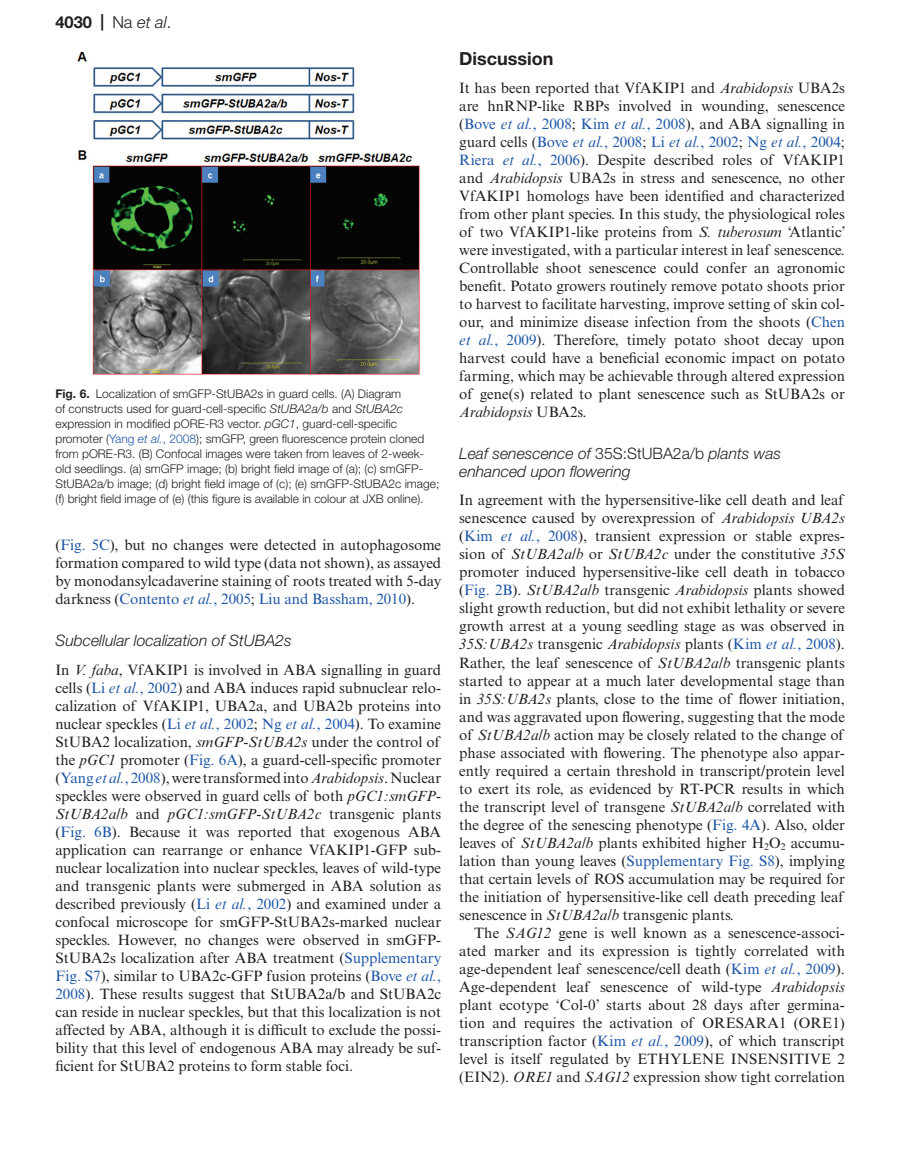
<style>
.page{position:relative;width:897px;height:1165px;background:#fff}
.page>*{position:absolute;margin:0;border:0;box-sizing:border-box;transform-origin:0 0}
.t1{font:700 18px "Helvetica Neue LT Std";color:#231f20}
.t2{font:700 16.5px "Helvetica Neue LT Std";color:#231f20}
.t3{font:italic 300 15.75px/18px "Helvetica Neue LT Std";color:#231f20}
.t4{font:15px/18px "Times New Roman MT Std";color:#231f20;text-align:justify}
.t5{font:300 12px/15px "Helvetica Neue LT Std";color:#231f20}
.s1{font-weight:300}
.s2{font-weight:300;font-style:italic}
.s3{font-weight:700}
.s4{font-style:italic}
.s5{color:#1e56a6}
.s6{font-style:italic;color:#1e56a6}
.s7{font-style:normal}
</style>
<div class="page">
<img style="left:77px;top:52px;width:342px;height:322px">
<p class="t2" style="left:55px;top:12px;width:117px">4030 | <span class="s1">Na</span> <span class="s2">et al</span><span class="s1">.</span></p>
<p class="t5" style="left:55px;top:386px;width:385px"><span class="s3">Fig. 6.</span> Localization of smGFP-StUBA2s in guard cells. (A) Diagram<br>of constructs used for guard-cell-specific <span class="s4">StUBA2a/b</span> and <span class="s4">StUBA2c </span>expression in modified pORE-R3 vector. <span class="s4">pGC1</span>, guard-cell-specific promoter (<span class="s5">Yang</span> <span class="s6">et al.</span><span class="s5">, 2008</span>); smGFP, green fluorescence protein cloned from pORE-R3. (B) Confocal images were taken from leaves of 2-week&shy;old seedlings. (a) smGFP image; (b) bright field image of (a); (c) smGFP-StUBA2a/b image; (d) bright field image of (c); (e) smGFP-StUBA2c image; (f) bright field image of (e) (this figure is available in colour at JXB online).</p>
<p class="t4" style="left:55px;top:536px;width:387px">(<span class="s5">Fig. 5C</span>), but no changes were detected in autophagosome formation compared to wild type (data not shown), as assayed by monodansylcadaverine staining of roots treated with 5-day darkness (<span class="s5">Contento</span> <span class="s6">et al.</span><span class="s5">, 2005</span>; <span class="s5">Liu and Bassham, 2010</span>).</p>
<p class="t3" style="left:55px;top:631px;width:238px">Subcellular localization of StUBA2s</p>
<p class="t4" style="left:55px;top:660px;width:387px">In <span class="s4">V. faba</span>, VfAKIP1 is involved in ABA signalling in guard cells (<span class="s5">Li</span> <span class="s6">et al.</span><span class="s5">, 2002</span>) and ABA induces rapid subnuclear relo&shy;calization of VfAKIP1, UBA2a, and UBA2b proteins into nuclear speckles (<span class="s5">Li</span> <span class="s6">et al.</span><span class="s5">, 2002</span>; <span class="s5">Ng</span> <span class="s6">et al.</span><span class="s5">, 2004</span>). To examine StUBA2 localization, <span class="s4">smGFP-StUBA2s</span> under the control of the <span class="s4">pGC1</span> promoter (<span class="s5">Fig. 6A</span>), a guard-cell-specific promoter (<span class="s5">Yang</span> <span class="s6">et al.</span><span class="s5">, 2008</span>), were transformed into <span class="s4">Arabidopsis</span>. Nuclear speckles were observed in guard cells of both <span class="s4">pGC1:smGFP-StUBA2a/b</span> and <span class="s4">pGC1:smGFP</span>-<span class="s4">StUBA2c</span> transgenic plants (<span class="s5">Fig. 6B</span>). Because it was reported that exogenous ABA application can rearrange or enhance VfAKIP1-GFP sub&shy;nuclear localization into nuclear speckles, leaves of wild-type and transgenic plants were submerged in ABA solution as described previously (<span class="s5">Li</span> <span class="s6">et al.</span><span class="s5">, 2002</span>) and examined under a confocal microscope for smGFP-StUBA2s-marked nuclear speckles. However, no changes were observed in smGFP-StUBA2s localization after ABA treatment (<span class="s5">Supplementary Fig. S7</span>), similar to UBA2c-GFP fusion proteins (<span class="s5">Bove</span> <span class="s6">et al.</span><span class="s5">, 2008</span>). These results suggest that StUBA2a/b and StUBA2c can reside in nuclear speckles, but that this localization is not affected by ABA, although it is difficult to exclude the possi&shy;bility that this level of endogenous ABA may already be suf&shy;ficient for StUBA2 proteins to form stable foci.</p>
<p class="t1" style="left:459px;top:47px;width:96px">Discussion</p>
<p class="t4" style="left:459px;top:79px;width:388px">It has been reported that VfAKIP1 and <span class="s4">Arabidopsis</span> UBA2s are hnRNP-like RBPs involved in wounding, senescence (<span class="s5">Bove</span> <span class="s6">et al.</span><span class="s5">, 2008</span>; <span class="s5">Kim</span> <span class="s6">et al.</span><span class="s5">, 2008</span>), and ABA signalling in guard cells (<span class="s5">Bove</span> <span class="s6">et al.</span><span class="s5">, 2008</span>; <span class="s5">Li</span> <span class="s6">et al.</span><span class="s5">, 2002</span>; <span class="s5">Ng</span> <span class="s6">et al.</span><span class="s5">, 2004</span>; <span class="s5">Riera</span> <span class="s6">et al.</span><span class="s5">, 2006</span>). Despite described roles of VfAKIP1 and <span class="s4">Arabidopsis</span> UBA2s in stress and senescence, no other VfAKIP1 homologs have been identified and characterized from other plant species. In this study, the physiological roles of two VfAKIP1-like proteins from <span class="s4">S. tuberosum</span> ‘Atlantic’ were investigated, with a particular interest in leaf senescence.<br>Controllable shoot senescence could confer an agronomic benefit. Potato growers routinely remove potato shoots prior to harvest to facilitate harvesting, improve setting of skin col&shy;our, and minimize disease infection from the shoots (<span class="s5">Chen </span><span class="s6">et al.</span><span class="s5">, 2009</span>). Therefore, timely potato shoot decay upon harvest could have a beneficial economic impact on potato farming, which may be achievable through altered expression of gene(s) related to plant senescence such as StUBA2s or <span class="s4">Arabidopsis</span> UBA2s.</p>
<p class="t3" style="left:459px;top:444px;width:323px">Leaf senescence of <span class="s7">35S:StUBA2a/b</span> plants was enhanced upon flowering</p>
<p class="t4" style="left:459px;top:491px;width:387px">In agreement with the hypersensitive-like cell death and leaf senescence caused by overexpression of <span class="s4">Arabidopsis UBA2s </span>(<span class="s5">Kim</span> <span class="s6">et al.</span><span class="s5">, 2008</span>), transient expression or stable expres&shy;sion of <span class="s4">StUBA2a/b</span> or <span class="s4">StUBA2c</span> under the constitutive <span class="s4">35S </span>promoter induced hypersensitive-like cell death in tobacco (<span class="s5">Fig. 2B</span>). <span class="s4">StUBA2a/b</span> transgenic <span class="s4">Arabidopsis</span> plants showed slight growth reduction, but did not exhibit lethality or severe growth arrest at a young seedling stage as was observed in <span class="s4">35S:UBA2s</span> transgenic <span class="s4">Arabidopsis</span> plants (<span class="s5">Kim</span> <span class="s6">et al.</span><span class="s5">, 2008</span>).<br>Rather, the leaf senescence of <span class="s4">StUBA2a/b</span> transgenic plants started to appear at a much later developmental stage than in <span class="s4">35S:UBA2s</span> plants, close to the time of flower initiation, and was aggravated upon flowering, suggesting that the mode of <span class="s4">StUBA2a/b</span> action may be closely related to the change of phase associated with flowering. The phenotype also appar&shy;ently required a certain threshold in transcript/protein level to exert its role, as evidenced by RT-PCR results in which the transcript level of transgene <span class="s4">StUBA2a/b</span> correlated with the degree of the senescing phenotype (<span class="s5">Fig. 4A</span>). Also, older leaves of <span class="s4">StUBA2a/b</span> plants exhibited higher H<sub>2</sub>O<sub>2</sub> accumu&shy;lation than young leaves (<span class="s5">Supplementary Fig. S8</span>), implying that certain levels of ROS accumulation may be required for the initiation of hypersensitive-like cell death preceding leaf senescence in <span class="s4">StUBA2a/b</span> transgenic plants.</p>
<p class="t4" style="left:459px;top:923px;width:387px;text-indent:15px">The <span class="s4">SAG12</span> gene is well known as a senescence-associ&shy;ated marker and its expression is tightly correlated with age-dependent leaf senescence/cell death (<span class="s5">Kim</span> <span class="s6">et al.</span><span class="s5">, 2009</span>).<br>Age-dependent leaf senescence of wild-type <span class="s4">Arabidopsis </span>plant ecotype ‘Col-0’ starts about 28 days after germina&shy;tion and requires the activation of ORESARA1 (ORE1) transcription factor (<span class="s5">Kim</span> <span class="s6">et al.</span><span class="s5">, 2009</span>), of which transcript level is itself regulated by ETHYLENE INSENSITIVE 2 (EIN2). <span class="s4">ORE1</span> and <span class="s4">SAG12</span> expression show tight correlation</p>
</div>
